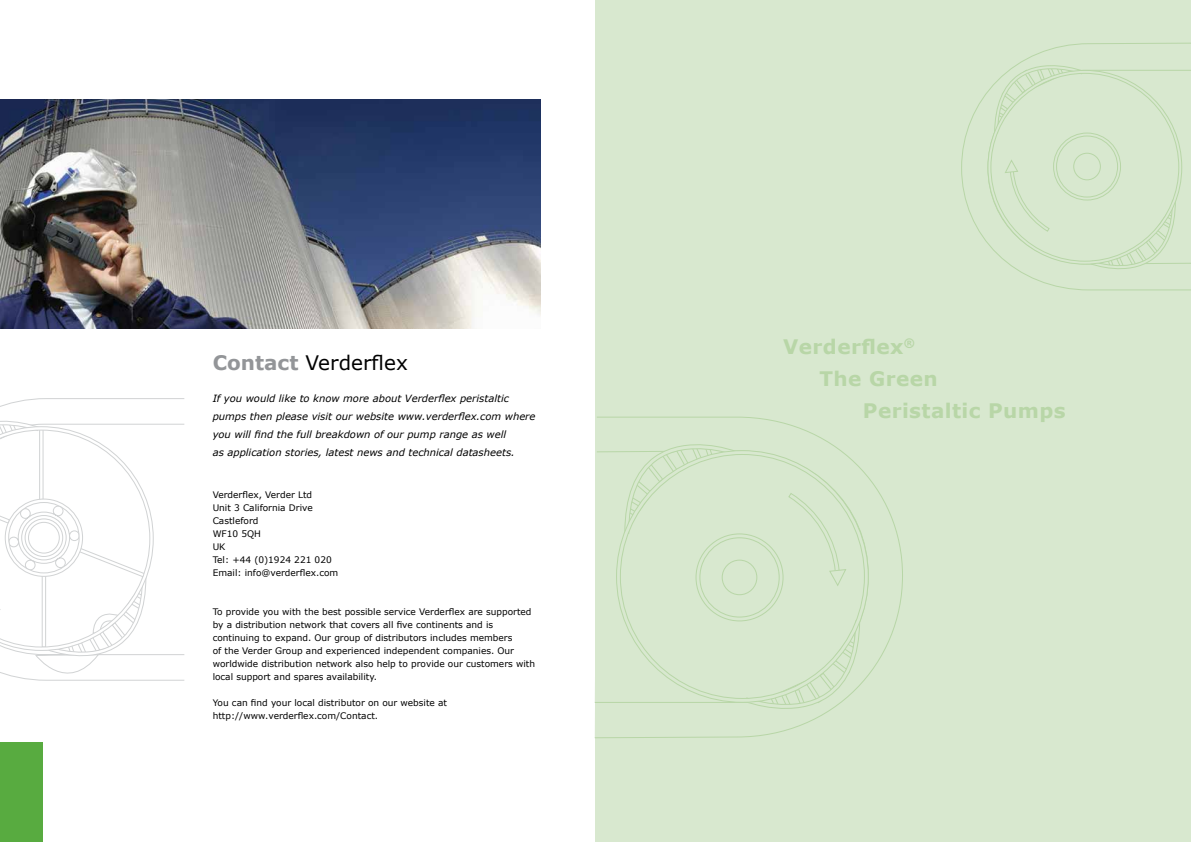
<style>
.page{position:relative;width:1191px;height:842px;background:#fff}
.page>*{position:absolute;margin:0;border:0;box-sizing:border-box;transform-origin:0 0}
.t1{font:700 20px "Verdana";letter-spacing:.02em;color:#b8d6a7}
.t2{font:20px "Verdana";color:#000}
.t3{font:italic 10px/18px "Verdana";color:#000}
.t4{font:9px/13px "Verdana";color:#000}
.s1{font-weight:700;color:#939598}
</style>
<div class="page">
<div style="left:0;top:743px;width:43px;height:99px;background:#58ab40"></div>
<img style="left:0;top:99px;width:540px;height:230px">
<svg style="left:0;top:398px;width:185px;height:283px"></svg>
<svg style="left:0;top:411px;width:154px;height:254px"></svg>
<div style="left:595px;top:0;width:596px;height:842px;background:#d8e8cf"></div>
<svg style="left:594px;top:416px;width:309px;height:322px"></svg>
<svg style="left:624px;top:434px;width:236px;height:285px"></svg>
<svg style="left:616px;top:450px;width:253px;height:253px"></svg>
<svg style="left:961px;top:42px;width:230px;height:249px"></svg>
<svg style="left:987px;top:57px;width:195px;height:220px"></svg>
<h1 class="t2" style="left:213px;top:349px;width:197px"><span class="s1">Contact</span> Verderflex</h1>
<p class="t3" style="left:213px;top:390px;width:324px">If you would like to know more about Verderflex peristaltic pumps then please visit our website www.verderflex.com where you will find the full breakdown of our pump range as well<br>as application stories, latest news and technical datasheets.</p>
<p class="t4" style="left:213px;top:488px;width:127px">Verderflex, Verder Ltd<br>Unit 3 California Drive<br>Castleford<br>WF10 5QH<br>UK<br>Tel: +44 (0)1924 221 020<br>Email: info@verderflex.com</p>
<p class="t4" style="left:213px;top:605px;width:324px">To provide you with the best possible service Verderflex are supported by a distribution network that covers all five continents and is continuing to expand. Our group of distributors includes members<br>of the Verder Group and experienced independent companies. Our worldwide distribution network also help to provide our customers with local support and spares availability.</p>
<p class="t4" style="left:213px;top:696px;width:236px">You can find your local distributor on our website at http://www.verderflex.com/Contact.</p>
<h1 class="t1" style="left:783px;top:332px;width:133px">Verderflex<sup>®</sup></h1>
<h1 class="t1" style="left:819px;top:364px;width:120px">The Green</h1>
<h1 class="t1" style="left:863px;top:396px;width:204px">Peristaltic Pumps</h1>
</div>
